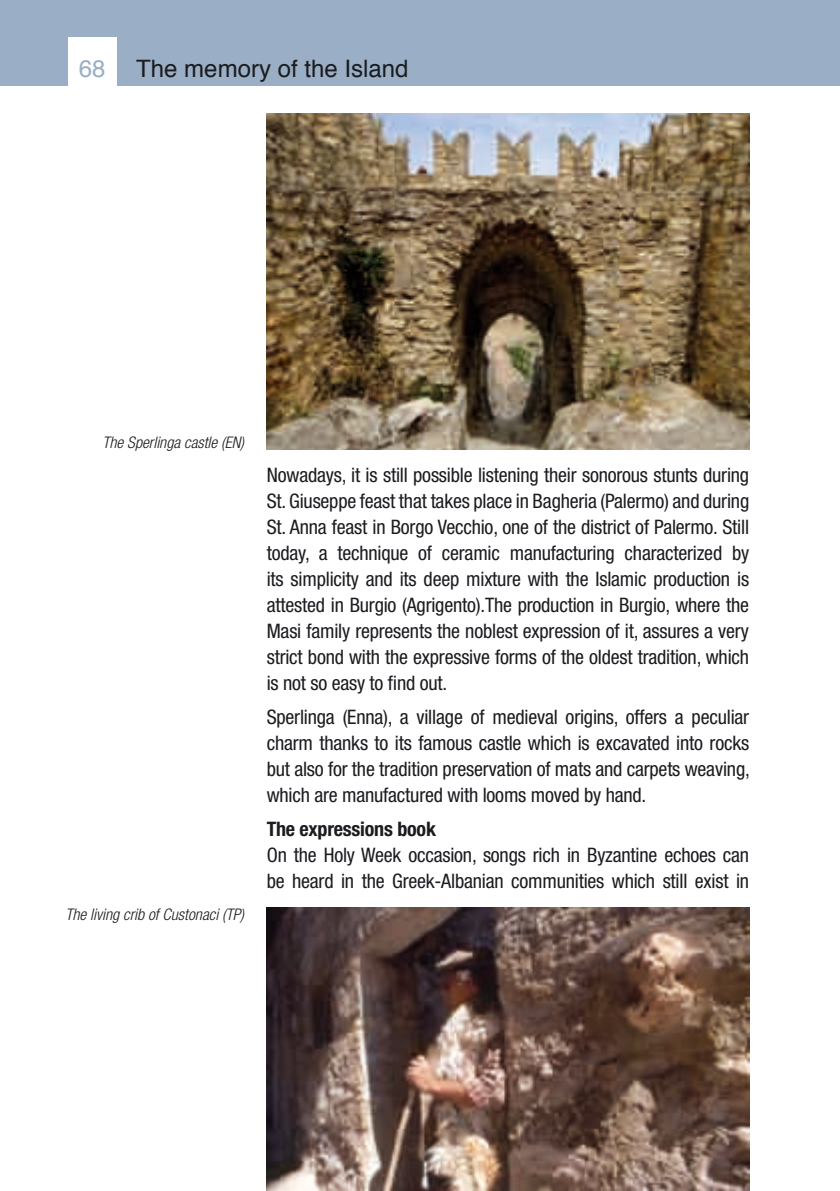
<style>
.page{position:relative;width:840px;height:1191px;background:#fff}
.page>*{position:absolute;margin:0;border:0;box-sizing:border-box;transform-origin:0 0}
.t1{font:24px "Helvetica";color:#1b1c20}
.t2{font:24px "Helvetica";color:#9aafc5}
.t3{font:condensed 20px/26px "Helvetica Neue";letter-spacing:-.01em;color:#1b1c20;text-align:justify}
.t4{font:700 condensed 20px "Helvetica Neue";letter-spacing:-.01em;color:#1b1c20}
.t5{font:italic 300 condensed 16px "Helvetica Neue";color:#1b1c20}
</style>
<div class="page">
<div style="left:0;top:0;width:839px;height:85px;background:#9aafc5"></div>
<div style="left:68px;top:37px;width:48px;height:58px;background:#fff"></div>
<img style="left:266px;top:907px;width:482px;height:284px">
<img style="left:266px;top:113px;width:482px;height:336px">
<p class="t2" style="left:79px;top:50px;width:28px">68</p>
<p class="t1" style="left:136px;top:50px;width:274px">The memory of the Island</p>
<p class="t5" style="left:102px;top:433px;width:143px">The Sperlinga castle (EN)</p>
<p class="t5" style="left:65px;top:905px;width:180px">The living crib of Custonaci (TP)</p>
<p class="t3" style="left:266px;top:462px;width:483px">Nowadays, it is still possible listening their sonorous stunts during St. Giuseppe feast that takes place in Bagheria (Palermo) and during St. Anna feast in Borgo Vecchio, one of the district of Palermo. Still today, a technique of ceramic manufacturing characterized by its simplicity and its deep mixture with the Islamic production is attested in Burgio (Agrigento).The production in Burgio, where the Masi family represents the noblest expression of it, assures a very strict bond with the expressive forms of the oldest tradition, which is not so easy to find out.</p>
<p class="t3" style="left:266px;top:704px;width:484px">Sperlinga (Enna), a village of medieval origins, offers a peculiar charm thanks to its famous castle which is excavated into rocks but also for the tradition preservation of mats and carpets weaving, which are manufactured with looms moved by hand.</p>
<p class="t4" style="left:266px;top:816px;width:171px">The expressions book</p>
<p class="t3" style="left:266px;top:841px;width:483px">On the Holy Week occasion, songs rich in Byzantine echoes can be heard in the Greek-Albanian communities which still exist in</p>
</div>
